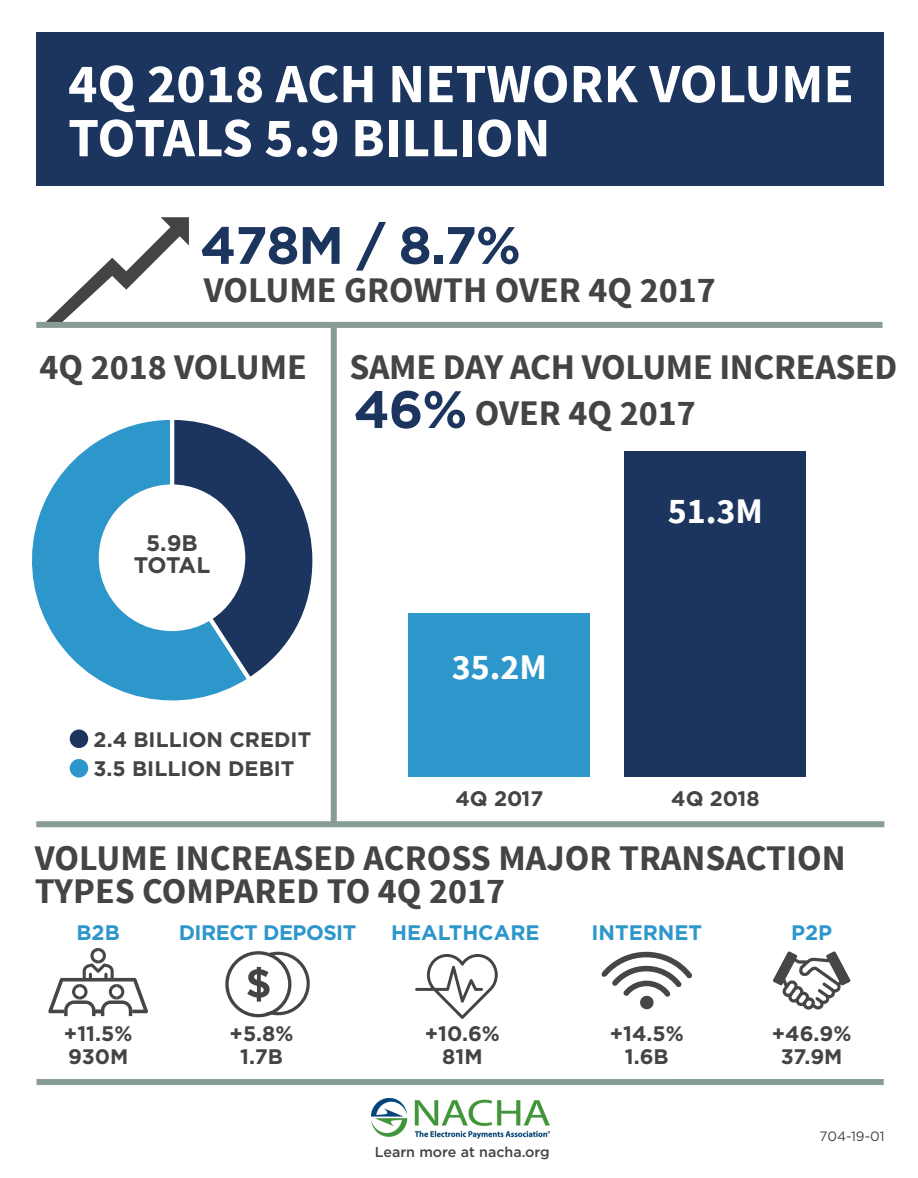
<style>
.page{position:relative;width:918px;height:1178px;background:#fff}
.page>*{position:absolute;margin:0;border:0;box-sizing:border-box;transform-origin:0 0}
.t1{font:700 55.5px/54px "Source Sans Pro";color:#fff}
.t2{font:700 52.5px "Gotham";color:#1c355e}
.t3{font:700 36px/45.6px "Source Sans Pro";color:#444445}
.t4{font:700 36px "Source Sans Pro";color:#fff}
.t5{font:700 22.5px/22.5px "Gotham";letter-spacing:-.03em;color:#444445;text-align:center}
.t6{font:700 21px/22.5px "Gotham";color:#444445;text-align:center}
.t7{font:700 21px "Gotham";color:#2d96ca}
.t8{font:700 21px "Gotham";letter-spacing:-.025em;color:#2d96ca}
.t9{font:500 14.25px "Gotham";color:#444445}
.t10{font:13.5px "Gotham";color:#444445}
.s1{font-family:"Gotham";font-size:52.5px;color:#1c355e}
</style>
<div class="page">
<div style="left:36px;top:32px;width:848px;height:154px;background:#1c355e"></div>
<img style="left:372px;top:1098px;width:178px;height:39px">
<svg style="left:43px;top:217px;width:146px;height:105px"></svg>
<div style="left:36px;top:322px;width:846px;height:6px;background:#889c96"></div>
<div style="left:36px;top:821px;width:848px;height:6px;background:#889c96"></div>
<div style="left:37px;top:1078px;width:847px;height:6px;background:#889c96"></div>
<div style="left:70px;top:729px;width:18px;height:19px;background:#1c355e;border-radius:50%"></div>
<div style="left:70px;top:759px;width:18px;height:18px;background:#2d96ca;border-radius:50%"></div>
<svg style="left:32px;top:420px;width:204px;height:281px"></svg>
<svg style="left:166px;top:419px;width:147px;height:266px"></svg>
<div style="left:99px;top:484px;width:146px;height:147px;background:#fff;border-radius:50%"></div>
<div style="left:331px;top:327px;width:6px;height:498px;background:#889c96"></div>
<div style="left:625px;top:451px;width:181px;height:326px;background:#1c355e"></div>
<div style="left:409px;top:613px;width:181px;height:164px;background:#2d96ca"></div>
<svg style="left:48px;top:948px;width:100px;height:67px"></svg>
<svg style="left:225px;top:951px;width:85px;height:66px"></svg>
<svg style="left:415px;top:954px;width:83px;height:64px"></svg>
<svg style="left:601px;top:951px;width:91px;height:58px"></svg>
<svg style="left:773px;top:951px;width:77px;height:58px"></svg>
<h1 class="t1" style="left:68px;top:59px;width:787px">4Q 2018 ACH NETWORK VOLUME<br>TOTALS 5.9 BILLION</h1>
<h2 class="t2" style="left:200px;top:210px;width:322px">478M / 8.7%</h2>
<p class="t3" style="left:204px;top:269px;width:513px">VOLUME GROWTH OVER 4Q 2017</p>
<p class="t3" style="left:354px;top:345px;width:545px;text-indent:-314px">4Q 2018 VOLUME SAME DAY ACH VOLUME INCREASED<br><span class="s1">46%</span> OVER 4Q 2017</p>
<p class="t5" style="left:134px;top:531px;width:78px">5.9B<br>TOTAL</p>
<p class="t6" style="left:94px;top:724px;width:219px;line-height:29.5px;text-align:left">2.4 BILLION CREDIT<br>3.5 BILLION DEBIT</p>
<p class="t4" style="left:452px;top:643px;width:97px">35.2M</p>
<p class="t4" style="left:668px;top:487px;width:97px">51.3M</p>
<p class="t6" style="left:455px;top:787px;width:90px">4Q 2017</p>
<p class="t6" style="left:671px;top:787px;width:90px">4Q 2018</p>
<p class="t3" style="left:35px;top:842px;width:812px;line-height:33px">VOLUME INCREASED ACROSS MAJOR TRANSACTION<br>TYPES COMPARED TO 4Q 2017</p>
<p class="t7" style="left:76px;top:918px;width:45px">B2B</p>
<p class="t6" style="left:64px;top:1022px;width:70px;text-align:left">+11.5%<br>930M</p>
<p class="t8" style="left:179px;top:918px;width:179px">DIRECT DEPOSIT</p>
<p class="t7" style="left:391px;top:918px;width:150px">HEALTHCARE</p>
<p class="t6" style="left:230px;top:1022px;width:65px">+5.8%<br>1.7B</p>
<p class="t6" style="left:425px;top:1022px;width:77px">+10.6%<br>81M</p>
<p class="t9" style="left:375px;top:1142px;width:177px">Learn more at nacha.org</p>
<p class="t7" style="left:591px;top:918px;width:112px">INTERNET</p>
<p class="t6" style="left:610px;top:1022px;width:76px">+14.5%<br>1.6B</p>
<p class="t7" style="left:791px;top:918px;width:43px">P2P</p>
<p class="t6" style="left:772px;top:1022px;width:81px">+46.9%<br>37.9M</p>
<p class="t10" style="left:820px;top:1127px;width:67px">704-19-01</p>
</div>
